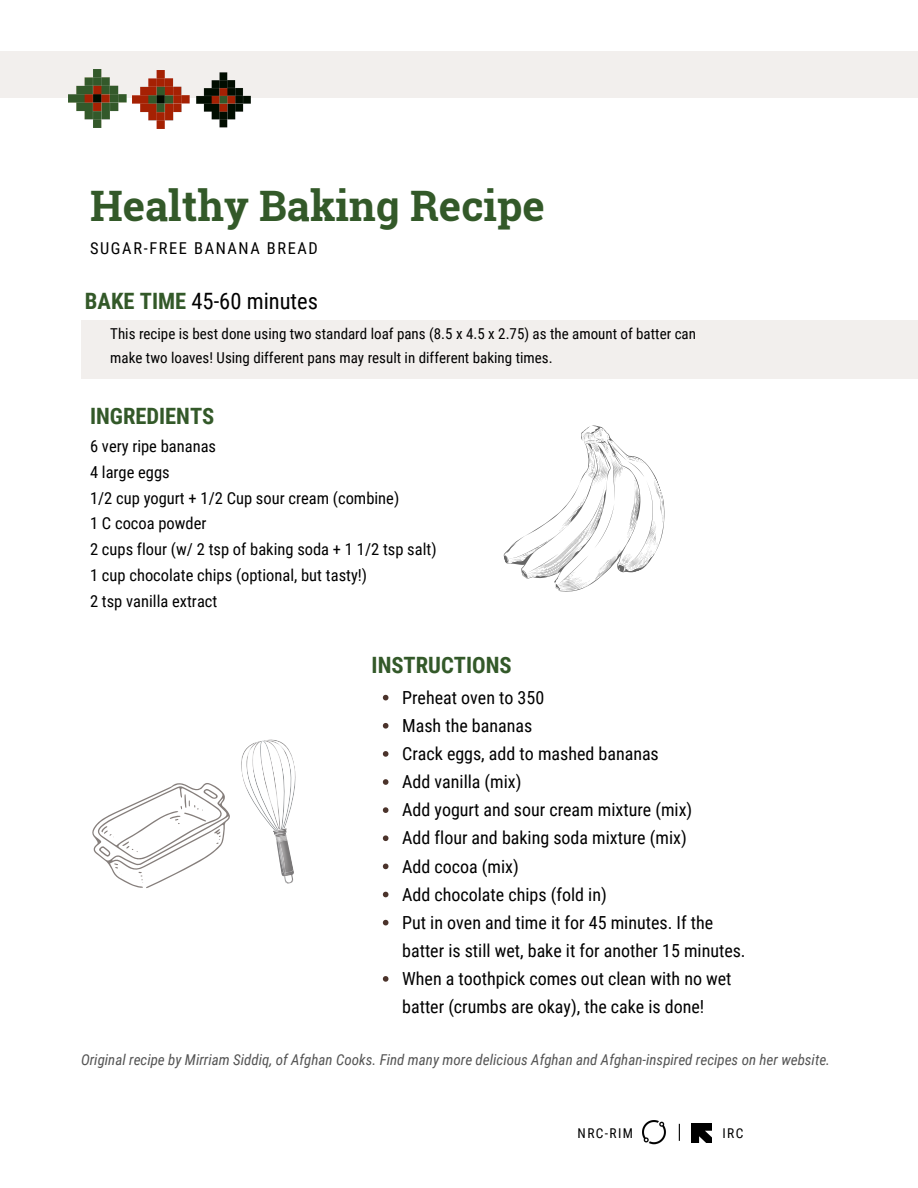
<style>
.page{position:relative;width:918px;height:1188px;background:#fff}
.page>*{position:absolute;margin:0;border:0;box-sizing:border-box;transform-origin:0 0}
.t1{font:700 42px "Roboto Slab";color:#335929}
.t2{font:700 22.5px "Roboto Condensed";color:#335929}
.t3{font:22.5px "Roboto Condensed";color:#000}
.t4{font:18px/28.2px "Roboto Condensed";color:#000}
.t5{font:16.5px "Roboto Condensed";color:#000}
.t6{font:16.35px "Roboto Condensed";letter-spacing:.1em;color:#000}
.t7{font:15px/23.7px "Roboto Condensed";color:#000}
.t8{font:italic 15px "Roboto Condensed";color:#545454}
.t9{font:13.5px "Roboto Condensed";letter-spacing:.1em;color:#000}
.s1{font-weight:700;color:#335929}
</style>
<div class="page">
<div style="left:81px;top:320px;width:837px;height:59px;background:#f2efed"></div>
<svg style="left:503px;top:425px;width:162px;height:167px"></svg>
<div style="left:0;top:51px;width:918px;height:47px;background:#f2efed"></div>
<img style="left:197px;top:73px;width:54px;height:55px">
<img style="left:133px;top:71px;width:57px;height:57px">
<img style="left:69px;top:70px;width:57px;height:57px">
<img style="left:692px;top:1124px;width:19px;height:19px">
<img style="left:643px;top:1120px;width:23px;height:25px">
<svg style="left:679px;top:1124px;width:1px;height:17px"></svg>
<img style="left:276px;top:842px;width:17px;height:27px">
<img style="left:278px;top:842px;width:7px;height:28px">
<svg style="left:281px;top:869px;width:13px;height:15px"></svg>
<svg style="left:241px;top:739px;width:55px;height:103px"></svg>
<svg style="left:92px;top:783px;width:138px;height:105px"></svg>
<svg style="left:383px;top:695px;width:5px;height:5px"></svg>
<svg style="left:383px;top:723px;width:5px;height:6px"></svg>
<svg style="left:383px;top:751px;width:5px;height:6px"></svg>
<svg style="left:383px;top:779px;width:5px;height:6px"></svg>
<svg style="left:383px;top:807px;width:5px;height:6px"></svg>
<svg style="left:383px;top:835px;width:5px;height:6px"></svg>
<svg style="left:383px;top:864px;width:5px;height:5px"></svg>
<svg style="left:383px;top:892px;width:5px;height:5px"></svg>
<svg style="left:383px;top:920px;width:5px;height:5px"></svg>
<svg style="left:383px;top:976px;width:5px;height:6px"></svg>
<p class="t1" style="left:90px;top:177px;width:456px">Healthy Baking Recipe</p>
<h6 class="t6" style="left:90px;top:239px;width:229px">SUGAR-FREE BANANA BREAD</h6>
<p class="t3" style="left:85px;top:288px;width:235px"><span class="s1">BAKE TIME</span> 45-60 minutes</p>
<p class="t7" style="left:110px;top:322px;width:587px">This recipe is best done using two standard loaf pans (8.5 x 4.5 x 2.75) as the amount of batter can make two loaves! Using different pans may result in different baking times.</p>
<h3 class="t2" style="left:90px;top:403px;width:126px">INGREDIENTS</h3>
<p class="t5" style="left:90px;top:436px;width:128px">6 very ripe bananas</p>
<h5 class="t5" style="left:90px;top:462px;width:81px">4 large eggs</h5>
<p class="t5" style="left:90px;top:488px;width:311px">1/2 cup yogurt + 1/2 Cup sour cream (combine)</p>
<p class="t5" style="left:90px;top:514px;width:118px">1 C cocoa powder</p>
<p class="t5" style="left:90px;top:540px;width:348px">2 cups flour (w/ 2 tsp of baking soda + 1 1/2 tsp salt)</p>
<p class="t5" style="left:90px;top:566px;width:279px">1 cup chocolate chips (optional, but tasty!)</p>
<p class="t5" style="left:90px;top:592px;width:129px">2 tsp vanilla extract</p>
<p class="t2" style="left:372px;top:653px;width:142px">INSTRUCTIONS</p>
<h5 class="t4" style="left:402px;top:684px;width:144px">Preheat oven to 350</h5>
<p class="t4" style="left:402px;top:712px;width:132px">Mash the bananas</p>
<p class="t4" style="left:402px;top:740px;width:258px">Crack eggs, add to mashed bananas</p>
<p class="t4" style="left:402px;top:768px;width:121px">Add vanilla (mix)</p>
<h2 class="t4" style="left:402px;top:796px;width:292px">Add yogurt and sour cream mixture (mix)</h2>
<p class="t4" style="left:402px;top:824px;width:286px">Add flour and baking soda mixture (mix)</p>
<p class="t4" style="left:402px;top:852px;width:118px">Add cocoa (mix)</p>
<p class="t4" style="left:402px;top:880px;width:206px">Add chocolate chips (fold in)</p>
<p class="t4" style="left:402px;top:909px;width:345px">Put in oven and time it for 45 minutes. If the batter is still wet, bake it for another 15 minutes.</p>
<p class="t4" style="left:402px;top:965px;width:331px">When a toothpick comes out clean with no wet batter (crumbs are okay), the cake is done!</p>
<p class="t8" style="left:81px;top:1051px;width:751px">Original recipe by Mirriam Siddiq, of Afghan Cooks. Find many more delicious Afghan and Afghan-inspired recipes on her website.</p>
<p class="t9" style="left:578px;top:1126px;width:57px">NRC-RIM</p>
<p class="t9" style="left:722px;top:1126px;width:22px">IRC</p>
</div>
